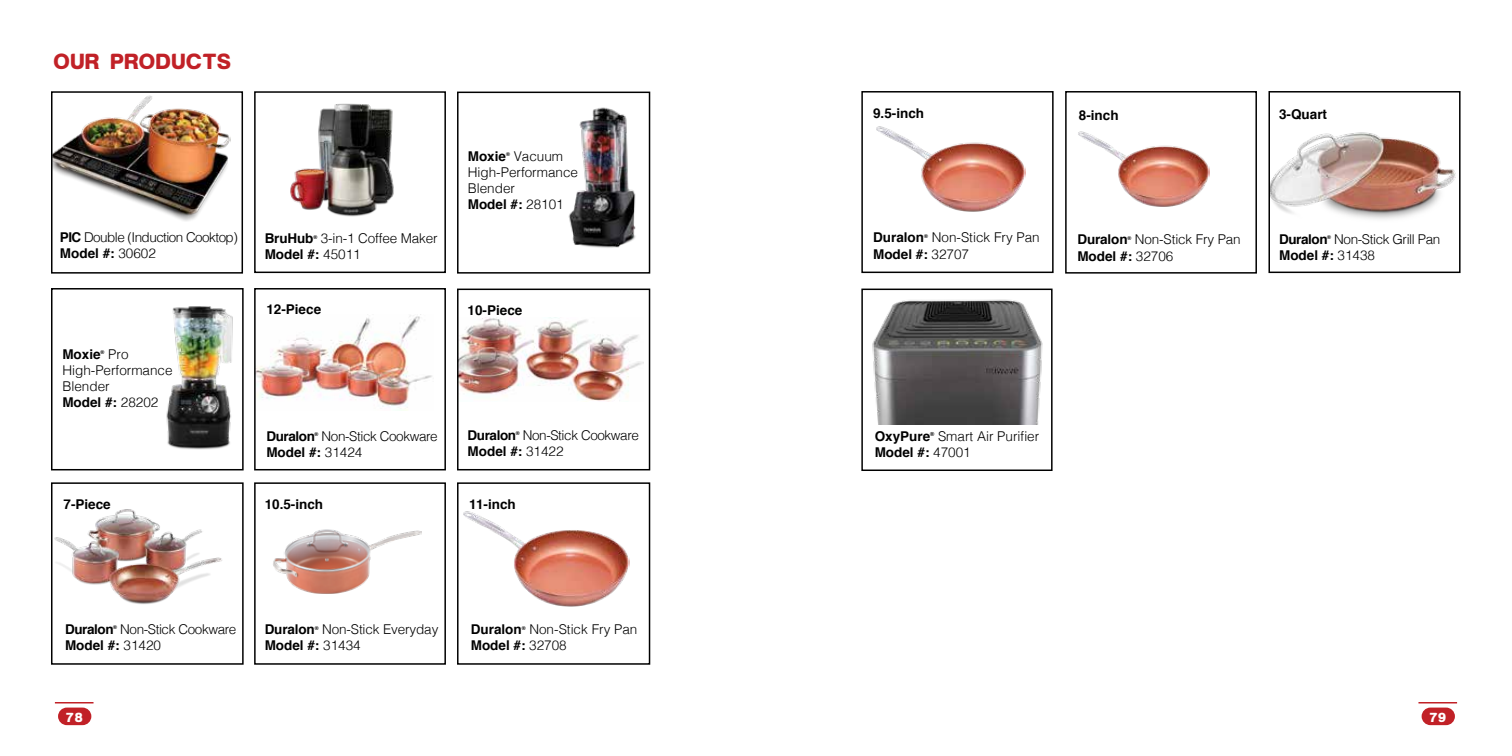
<style>
.page{position:relative;width:1512px;height:756px;background:#fff}
.page>*{position:absolute;margin:0;border:0;box-sizing:border-box;transform-origin:0 0}
.t1{font:900 22.5px "Harabara Mais Black Harabara Mais";color:#c12127}
.t2{font:300 13.5px/16.2px "Helvetica";letter-spacing:-.01em;color:#000}
.t3{font:300 13.5px/16.2px "Helvetica";letter-spacing:-.03em;color:#000}
.t4{font:700 13.5px "Helvetica";color:#000}
.t5{font:300 13.5px/16.2px "Helvetica";letter-spacing:-.04em;color:#000}
.t6{font:700 13.5px "Helvetica";letter-spacing:-.03em;color:#000}
.t7{font:900 13.5px "Harabara Mais Black Harabara Mais";color:#fff}
.t8{font:700 5.7px "Helvetica";color:#000}
.t9{font:700 5.25px "Helvetica";color:#000}
.s1{font-weight:700}
</style>
<div class="page">
<hr style="left:1418px;top:702px;width:39px;height:2px;background:#c12127">
<div style="left:1422px;top:708px;width:33px;height:17px;background:#c12127;border-radius:9px"></div>
<hr style="left:55px;top:702px;width:39px;height:2px;background:#c12127">
<div style="left:58px;top:708px;width:33px;height:17px;background:#c12127;border-radius:9px"></div>
<img style="left:290px;top:103px;width:104px;height:114px">
<div style="left:254px;top:91px;width:192px;height:182px;border:2px solid #000"></div>
<img style="left:568px;top:107px;width:68px;height:141px">
<div style="left:457px;top:92px;width:193px;height:182px;border:2px solid #000"></div>
<img style="left:166px;top:306px;width:67px;height:144px">
<div style="left:51px;top:288px;width:193px;height:182px;border:2px solid #000"></div>
<img style="left:54px;top:95px;width:177px;height:126px">
<div style="left:51px;top:91px;width:192px;height:183px;border:2px solid #000"></div>
<img style="left:257px;top:314px;width:175px;height:97px">
<div style="left:254px;top:288px;width:192px;height:182px;border:2px solid #000"></div>
<img style="left:460px;top:318px;width:183px;height:84px">
<div style="left:457px;top:289px;width:193px;height:181px;border:2px solid #000"></div>
<img style="left:54px;top:509px;width:168px;height:95px">
<div style="left:51px;top:482px;width:193px;height:183px;border:2px solid #000"></div>
<img style="left:273px;top:529px;width:149px;height:65px">
<div style="left:254px;top:482px;width:192px;height:183px;border:2px solid #000"></div>
<img style="left:463px;top:511px;width:166px;height:96px">
<div style="left:457px;top:482px;width:193px;height:183px;border:2px solid #000"></div>
<img style="left:876px;top:126px;width:149px;height:86px">
<div style="left:861px;top:91px;width:193px;height:182px;border:2px solid #000"></div>
<img style="left:1078px;top:131px;width:132px;height:76px">
<div style="left:1065px;top:91px;width:192px;height:183px;border:2px solid #000"></div>
<img style="left:1271px;top:132px;width:185px;height:87px">
<div style="left:1268px;top:91px;width:193px;height:182px;border:2px solid #000"></div>
<img style="left:872px;top:299px;width:171px;height:126px">
<div style="left:861px;top:289px;width:192px;height:182px;border:2px solid #000"></div>
<h1 class="t1" style="left:54px;top:49px;width:179px">OUR PRODUCTS</h1>
<p class="t5" style="left:60px;top:228px;width:179px"><span class="s1">PIC</span> Double (Induction Cooktop)<br><span class="s1">Model #:</span> 30602</p>
<p class="t4" style="left:62px;top:343px;width:40px">Moxie</p>
<p class="t9" style="left:101px;top:348px;width:5px">®</p>
<p class="t2" style="left:62px;top:345px;width:112px;text-indent:46px">Pro<br>High-Performance<br>Blender<br><span class="s1">Model #:</span> 28202</p>
<p class="t2" style="left:265px;top:229px;width:174px;text-indent:56px">3-in-1 Coffee Maker<br><span class="s1">Model #:</span> 45011</p>
<p class="t4" style="left:265px;top:227px;width:50px">BruHub</p>
<p class="t9" style="left:313px;top:233px;width:5px">®</p>
<p class="t4" style="left:266px;top:298px;width:56px">12-Piece</p>
<p class="t3" style="left:266px;top:427px;width:173px;text-indent:55px">Non-Stick Cookware<br><span class="s1">Model #:</span> 31424</p>
<p class="t6" style="left:266px;top:425px;width:50px">Duralon</p>
<p class="t9" style="left:315px;top:430px;width:5px">®</p>
<p class="t4" style="left:468px;top:145px;width:40px">Moxie</p>
<p class="t9" style="left:506px;top:150px;width:5px">®</p>
<p class="t2" style="left:468px;top:147px;width:112px;text-indent:46px">Vacuum<br>High-Performance<br>Blender<br><span class="s1">Model #:</span> 28101</p>
<p class="t4" style="left:468px;top:299px;width:56px">10-Piece</p>
<p class="t3" style="left:468px;top:426px;width:173px;text-indent:55px">Non-Stick Cookware<br><span class="s1">Model #:</span> 31422</p>
<p class="t6" style="left:468px;top:424px;width:50px">Duralon</p>
<p class="t9" style="left:516px;top:429px;width:5px">®</p>
<p class="t4" style="left:64px;top:493px;width:49px">7-Piece</p>
<p class="t4" style="left:265px;top:493px;width:60px">10.5-inch</p>
<p class="t4" style="left:469px;top:493px;width:48px">11-inch</p>
<p class="t3" style="left:65px;top:620px;width:173px;text-indent:55px">Non-Stick Cookware<br><span class="s1">Model #:</span> 31420</p>
<p class="t4" style="left:265px;top:618px;width:52px">Duralon</p>
<p class="t9" style="left:315px;top:623px;width:5px">®</p>
<p class="t6" style="left:65px;top:618px;width:50px">Duralon</p>
<p class="t9" style="left:113px;top:623px;width:5px">®</p>
<p class="t2" style="left:265px;top:620px;width:175px;text-indent:57px">Non-Stick Everyday<br><span class="s1">Model #:</span> 31434</p>
<p class="t4" style="left:471px;top:618px;width:53px">Duralon</p>
<p class="t9" style="left:522px;top:623px;width:5px">®</p>
<p class="t2" style="left:471px;top:620px;width:168px;text-indent:59px">Non-Stick Fry Pan<br><span class="s1">Model #:</span> 32708</p>
<p class="t4" style="left:873px;top:102px;width:53px">9.5-inch</p>
<p class="t4" style="left:1079px;top:104px;width:41px">8-inch</p>
<p class="t4" style="left:1279px;top:103px;width:50px">3-Quart</p>
<p class="t2" style="left:873px;top:229px;width:168px;text-indent:59px">Non-Stick Fry Pan<br><span class="s1">Model #:</span> 32707</p>
<p class="t4" style="left:873px;top:227px;width:53px">Duralon</p>
<p class="t9" style="left:924px;top:232px;width:5px">®</p>
<p class="t2" style="left:1077px;top:231px;width:165px;text-indent:57px">Non-Stick Fry Pan<br><span class="s1">Model #:</span> 32706</p>
<p class="t4" style="left:1077px;top:229px;width:52px">Duralon</p>
<p class="t9" style="left:1127px;top:234px;width:5px">®</p>
<p class="t3" style="left:1279px;top:230px;width:163px;text-indent:55px">Non-Stick Grill Pan<br><span class="s1">Model #:</span> 31438</p>
<p class="t6" style="left:1279px;top:228px;width:50px">Duralon</p>
<p class="t9" style="left:1327px;top:233px;width:5px">®</p>
<p class="t4" style="left:875px;top:426px;width:57px">OxyPure</p>
<p class="t8" style="left:930px;top:430px;width:6px">®</p>
<p class="t2" style="left:875px;top:427px;width:166px;text-indent:63px">Smart Air Purifier<br><span class="s1">Model #:</span> 47001</p>
<p class="t7" style="left:66px;top:709px;width:19px">78</p>
<p class="t7" style="left:1429px;top:709px;width:19px">79</p>
</div>
